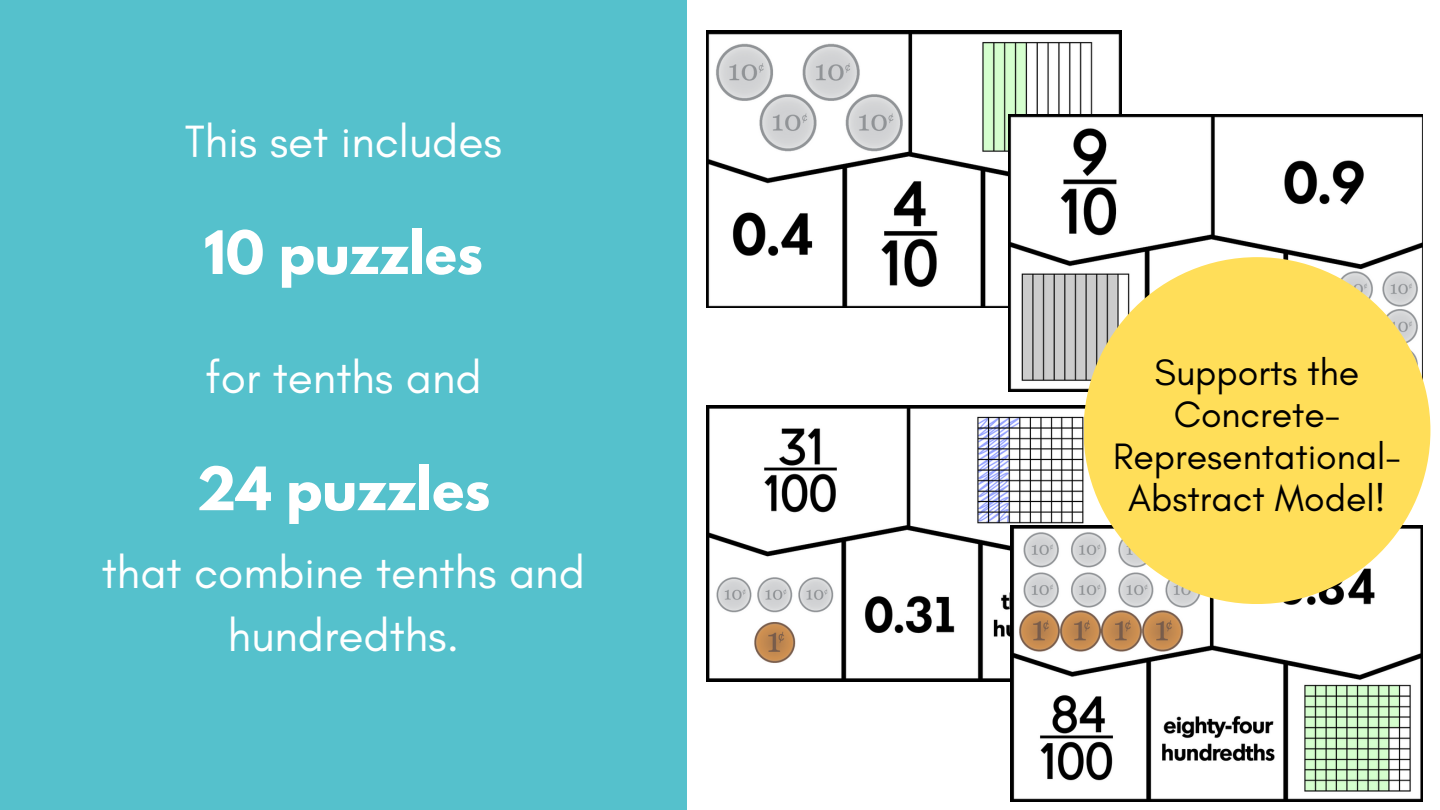
<style>
.page{position:relative;width:1440px;height:810px;background:#fff}
.page>*{position:absolute;margin:0;border:0;box-sizing:border-box;transform-origin:0 0}
.t1{font:700 53px "League Spartan";color:#fff}
.t2{font:46px/63.8px "Glacial Indifference";color:#fff;text-align:center}
.t3{font:37.4px/42px "Glacial Indifference";color:#000;text-align:center}
</style>
<div class="page">
<div style="left:0;top:0;width:687px;height:810px;background:#55c1cc"></div>
<img style="left:706px;top:405px;width:406px;height:276px">
<img style="left:1010px;top:525px;width:413px;height:276px">
<img style="left:706px;top:30px;width:416px;height:278px">
<img style="left:1009px;top:114px;width:413px;height:278px">
<div style="left:1084px;top:257px;width:346px;height:347px;background:#ffde59;border-radius:50%"></div>
<p class="t2" style="left:185px;top:109px;width:319px">This set includes</p>
<p class="t1" style="left:204px;top:226px;width:280px">10 puzzles</p>
<p class="t2" style="left:205px;top:345px;width:278px">for tenths and</p>
<p class="t1" style="left:196px;top:463px;width:295px">24 puzzles</p>
<p class="t2" style="left:102px;top:540px;width:485px">that combine tenths and hundredths.</p>
<p class="t3" style="left:1113px;top:350px;width:289px">Supports the<br>Concrete-<br>Representational-<br>Abstract Model!</p>
</div>
